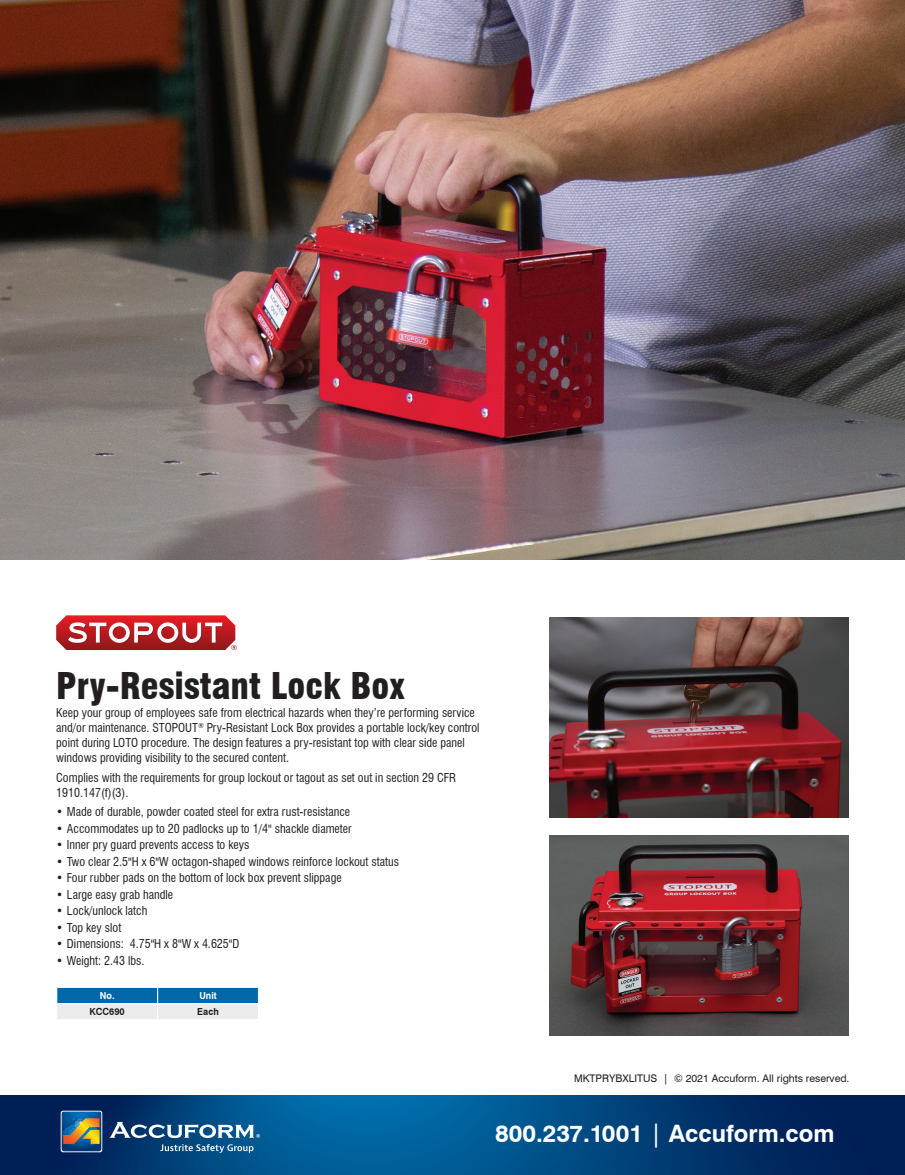
<style>
.page{position:relative;width:905px;height:1175px;background:#fff}
.page>*{position:absolute;margin:0;border:0;box-sizing:border-box;transform-origin:0 0}
.t1{font:900 condensed 36px "Swiss 721 BT";color:#231f20}
.t2{font:700 24px "Swiss 721 BT";color:#fff}
.t3{font:condensed 12px/15px "Swiss 721 BT";color:#231f20}
.t4{font:10.5px "Swiss 721 BT";color:#231f20}
.t5{font:700 9.75px "Swiss 721 BT";color:#231f20;scale:.93 1}
.t6{font:700 9.75px "Swiss 721 BT";color:#fff;scale:.93 1}
.s1{font-weight:400}
</style>
<div class="page">
<svg style="left:0;top:1095px;width:904px;height:79px;background:#00427a"></svg>
<svg style="left:61px;top:1110px;width:41px;height:42px"></svg>
<svg style="left:62px;top:1111px;width:39px;height:40px;background:#60746c"></svg>
<svg style="left:109px;top:1122px;width:151px;height:16px"></svg>
<svg style="left:160px;top:1144px;width:93px;height:8px"></svg>
<svg style="left:56px;top:987px;width:203px;height:32px;background:#7fb0cf"></svg>
<svg style="left:56px;top:615px;width:181px;height:35px"></svg>
<img style="left:0;top:0;width:904px;height:559px">
<img style="left:549px;top:618px;width:299px;height:199px">
<img style="left:549px;top:835px;width:299px;height:200px">
<h1 class="t1" style="left:56px;top:664px;width:350px">Pry-Resistant Lock Box</h1>
<p class="t3" style="left:56px;top:705px;width:425px">Keep your group of employees safe from electrical hazards when they’re performing service and/or maintenance. STOPOUT<sup>®</sup> Pry-Resistant Lock Box provides a portable lock/key control point during LOTO procedure. The design features a pry-resistant top with clear side panel windows providing visibility to the secured content.</p>
<p class="t3" style="left:56px;top:769px;width:401px">Complies with the requirements for group lockout or tagout as set out in section 29 CFR<br>1910.147(f)(3).</p>
<p class="t3" style="left:56px;top:804px;width:295px">• Made of durable, powder coated steel for extra rust-resistance</p>
<p class="t3" style="left:56px;top:820px;width:297px">• Accommodates up to 20 padlocks up to 1/4" shackle diameter</p>
<p class="t3" style="left:56px;top:837px;width:195px">• Inner pry guard prevents access to keys</p>
<p class="t3" style="left:56px;top:853px;width:344px">• Two clear 2.5"H x 6"W octagon-shaped windows reinforce lockout status</p>
<p class="t3" style="left:56px;top:870px;width:287px">• Four rubber pads on the bottom of lock box prevent slippage</p>
<p class="t3" style="left:56px;top:886px;width:118px">• Large easy grab handle</p>
<p class="t3" style="left:56px;top:903px;width:93px">• Lock/unlock latch</p>
<p class="t3" style="left:56px;top:919px;width:67px">• Top key slot</p>
<p class="t3" style="left:56px;top:936px;width:185px">• Dimensions: 4.75"H x 8"W x 4.625"D</p>
<p class="t3" style="left:56px;top:952px;width:90px">• Weight: 2.43 lbs.</p>
<p class="t6" style="left:100px;top:989px;width:17px">No.</p>
<p class="t6" style="left:199px;top:989px;width:20px">Unit</p>
<p class="t5" style="left:90px;top:1005px;width:39px">KCC690</p>
<p class="t5" style="left:197px;top:1005px;width:25px">Each</p>
<p class="t4" style="left:574px;top:1071px;width:277px">MKTPRYBXLITUS | © 2021 Accuform. All rights reserved.</p>
<h2 class="t2" style="left:495px;top:1119px;width:341px">800.237.1001 <span class="s1">|</span> Accuform.com</h2>
</div>
